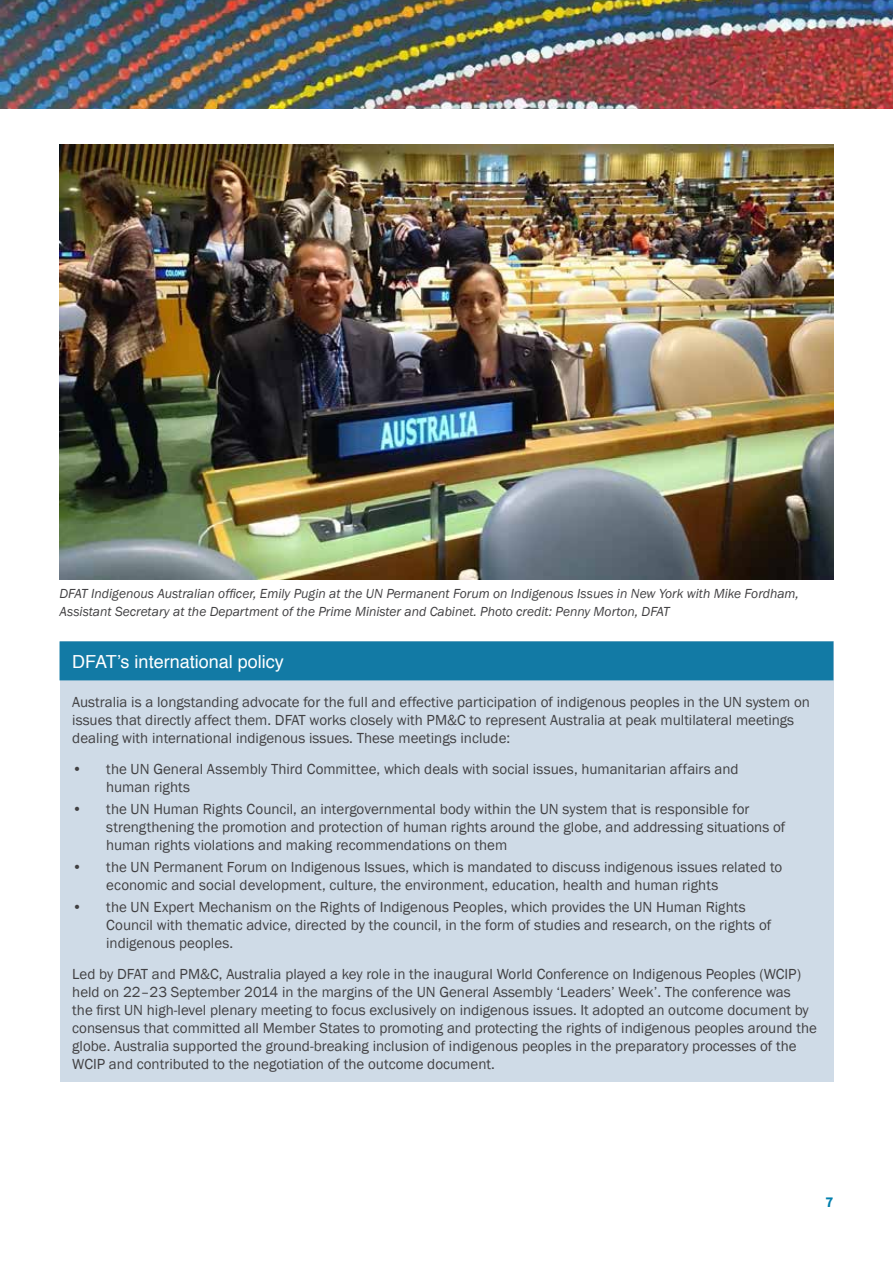
<style>
.page{position:relative;width:893px;height:1263px;background:#fff}
.page>*{position:absolute;margin:0;border:0;box-sizing:border-box;transform-origin:0 0}
.BoxName{font:18px "Helvetica";color:#fff}
.BoxText{font:15px/18px "Franklin Gothic";color:#414042}
.t1{font:700 15px "Source Sans Pro";color:#007fad}
.PhotoCaption{font:italic 13.5px/18px "Franklin Gothic";color:#414042}
</style>
<div class="page">
<img style="left:0;top:0;width:893px;height:108px">
<div style="left:60px;top:641px;width:773px;height:441px;background:#cfdbe7"></div>
<div style="left:60px;top:641px;width:773px;height:39px;background:#127aa5"></div>
<img style="left:60px;top:145px;width:773px;height:435px">
<p class="PhotoCaption" style="left:60px;top:585px;width:741px">DFAT Indigenous Australian officer, Emily Pugin at the UN Permanent Forum on Indigenous Issues in New York with Mike Fordham,<br>Assistant Secretary at the Department of the Prime Minister and Cabinet. Photo credit: Penny Morton, DFAT</p>
<p class="BoxName" style="left:72px;top:647px;width:213px">DFAT’s international policy</p>
<p class="BoxText" style="left:72px;top:693px;width:739px">Australia is a longstanding advocate for the full and effective participation of indigenous peoples in the UN system on issues that directly affect them. DFAT works closely with PM&amp;C to represent Australia at peak multilateral meetings dealing with international indigenous issues. These meetings include:</p>
<p class="BoxText" style="left:106px;top:760px;width:634px;text-indent:-34px">• the UN General Assembly Third Committee, which deals with social issues, humanitarian affairs and human rights</p>
<p class="BoxText" style="left:106px;top:800px;width:681px;text-indent:-34px">• the UN Human Rights Council, an intergovernmental body within the UN system that is responsible for strengthening the promotion and protection of human rights around the globe, and addressing situations of human rights violations and making recommendations on them</p>
<p class="BoxText" style="left:106px;top:858px;width:678px;text-indent:-34px">• the UN Permanent Forum on Indigenous Issues, which is mandated to discuss indigenous issues related to economic and social development, culture, the environment, education, health and human rights</p>
<p class="BoxText" style="left:106px;top:899px;width:666px;text-indent:-34px">• the UN Expert Mechanism on the Rights of Indigenous Peoples, which provides the UN Human Rights<br>Council with thematic advice, directed by the council, in the form of studies and research, on the rights of indigenous peoples.</p>
<p class="BoxText" style="left:72px;top:965px;width:746px">Led by DFAT and PM&amp;C, Australia played a key role in the inaugural World Conference on Indigenous Peoples (WCIP) held on 22–23 September 2014 in the margins of the UN General Assembly ‘Leaders’ Week’. The conference was<br>the first UN high-level plenary meeting to focus exclusively on indigenous issues. It adopted an outcome document by consensus that committed all Member States to promoting and protecting the rights of indigenous peoples around the globe. Australia supported the ground-breaking inclusion of indigenous peoples in the preparatory processes of the WCIP and contributed to the negotiation of the outcome document.</p>
<p class="t1" style="left:825px;top:1192px;width:9px">7</p>
</div>
